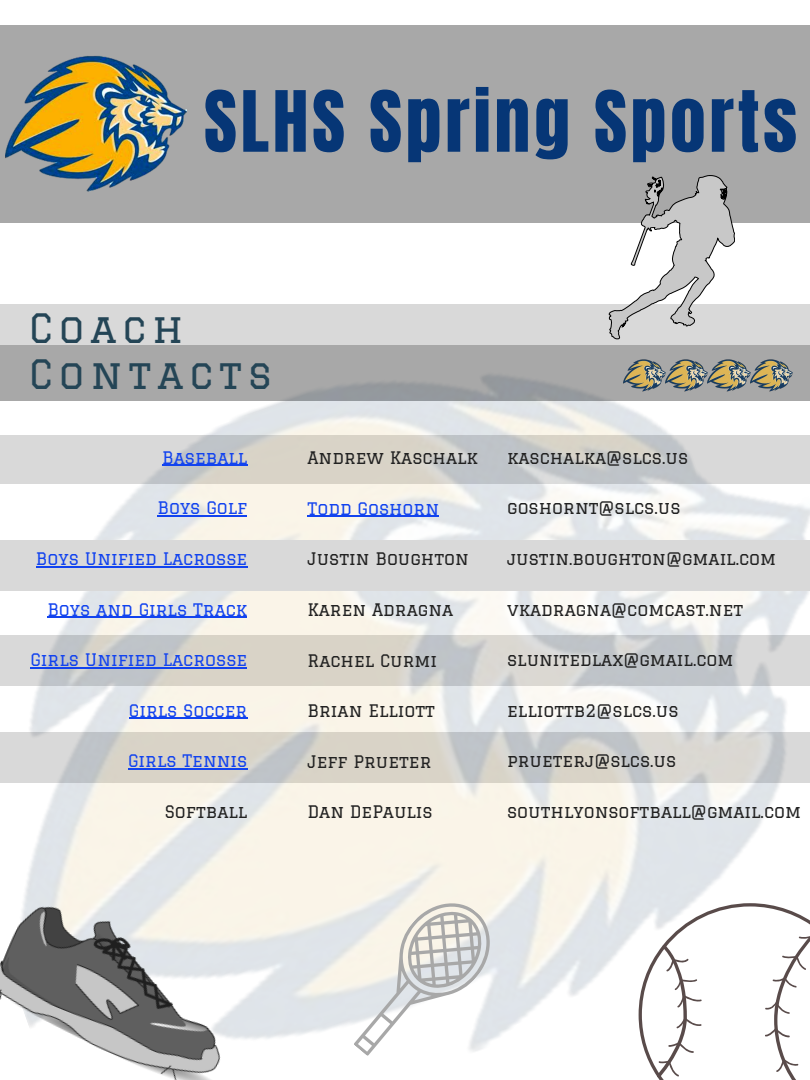
<style>
.page{position:relative;width:810px;height:1080px;background:#fff}
.page>*{position:absolute;margin:0;border:0;box-sizing:border-box;transform-origin:0 0}
.t1{font:71.75px "Anton";letter-spacing:.05em;color:#063676}
.t2{font:39.62px/45.5px "Graduate";letter-spacing:.15em;color:#244556}
.t3{font:16.94px "Graduate";color:#222}
.t4{font:16.94px "Graduate";color:#1243ef}
</style>
<div class="page">
<div style="left:0;top:25px;width:810px;height:198px;background:#a8a8a8"></div>
<img style="left:9px;top:56px;width:178px;height:83px">
<img style="left:0;top:139px;width:810px;height:941px">
<div style="left:0;top:540px;width:810px;height:50px;background:#d9d9d9"></div>
<img style="left:623px;top:355px;width:169px;height:42px">
<hr style="left:162px;top:465px;width:85px;height:1px;background:#1243ef">
<hr style="left:157px;top:515px;width:90px;height:2px;background:#1243ef">
<hr style="left:36px;top:566px;width:211px;height:1px;background:#1243ef">
<hr style="left:47px;top:616px;width:43px;height:2px;background:#1243ef">
<hr style="left:90px;top:616px;width:157px;height:2px;background:#1243ef">
<hr style="left:30px;top:667px;width:217px;height:1px;background:#1243ef">
<hr style="left:129px;top:718px;width:118px;height:1px;background:#1243ef">
<hr style="left:128px;top:768px;width:119px;height:2px;background:#1243ef">
<hr style="left:308px;top:516px;width:131px;height:1px;background:#1243ef">
<img style="left:0;top:886px;width:274px;height:194px">
<svg style="left:609px;top:175px;width:126px;height:164px"></svg>
<svg style="left:328px;top:885px;width:180px;height:192px"></svg>
<p class="t1" style="left:204px;top:70px;width:595px">SLHS Spring Sports</p>
<p class="t2" style="left:29px;top:305px;width:244px">Coach<br>Contacts</p>
<p class="t4" style="left:162px;top:447px;width:87px">Baseball</p>
<p class="t4" style="left:157px;top:498px;width:91px">Boys Golf</p>
<p class="t4" style="left:36px;top:549px;width:213px">Boys Unified Lacrosse</p>
<p class="t4" style="left:47px;top:599px;width:201px">Boys and Girls Track</p>
<p class="t4" style="left:30px;top:650px;width:218px">Girls Unified Lacrosse</p>
<p class="t4" style="left:129px;top:701px;width:120px">Girls Soccer</p>
<p class="t4" style="left:128px;top:751px;width:121px">Girls Tennis</p>
<p class="t3" style="left:165px;top:802px;width:84px">Softball</p>
<p class="t3" style="left:308px;top:448px;width:172px">Andrew Kaschalk</p>
<p class="t4" style="left:308px;top:499px;width:133px">Todd Goshorn</p>
<p class="t3" style="left:308px;top:549px;width:163px">Justin Boughton</p>
<p class="t3" style="left:308px;top:600px;width:147px">Karen Adragna</p>
<p class="t3" style="left:308px;top:650px;width:131px">Rachel Curmi</p>
<p class="t3" style="left:308px;top:701px;width:129px">Brian Elliott</p>
<p class="t3" style="left:308px;top:752px;width:126px">Jeff Prueter</p>
<p class="t3" style="left:308px;top:802px;width:127px">Dan DePaulis</p>
<p class="t3" style="left:507px;top:447px;width:183px">kaschalka@slcs.us</p>
<p class="t3" style="left:507px;top:498px;width:175px">goshornt@slcs.us</p>
<p class="t3" style="left:507px;top:549px;width:271px">justin.boughton@gmail.com</p>
<p class="t3" style="left:507px;top:599px;width:238px">vkadragna@comcast.net</p>
<p class="t3" style="left:507px;top:650px;width:228px">slunitedlax@gmail.com</p>
<p class="t3" style="left:507px;top:701px;width:173px">elliottb2@slcs.us</p>
<p class="t3" style="left:507px;top:751px;width:171px">prueterj@slcs.us</p>
<p class="t3" style="left:507px;top:802px;width:295px">southlyonsoftball@gmail.com</p>
</div>
